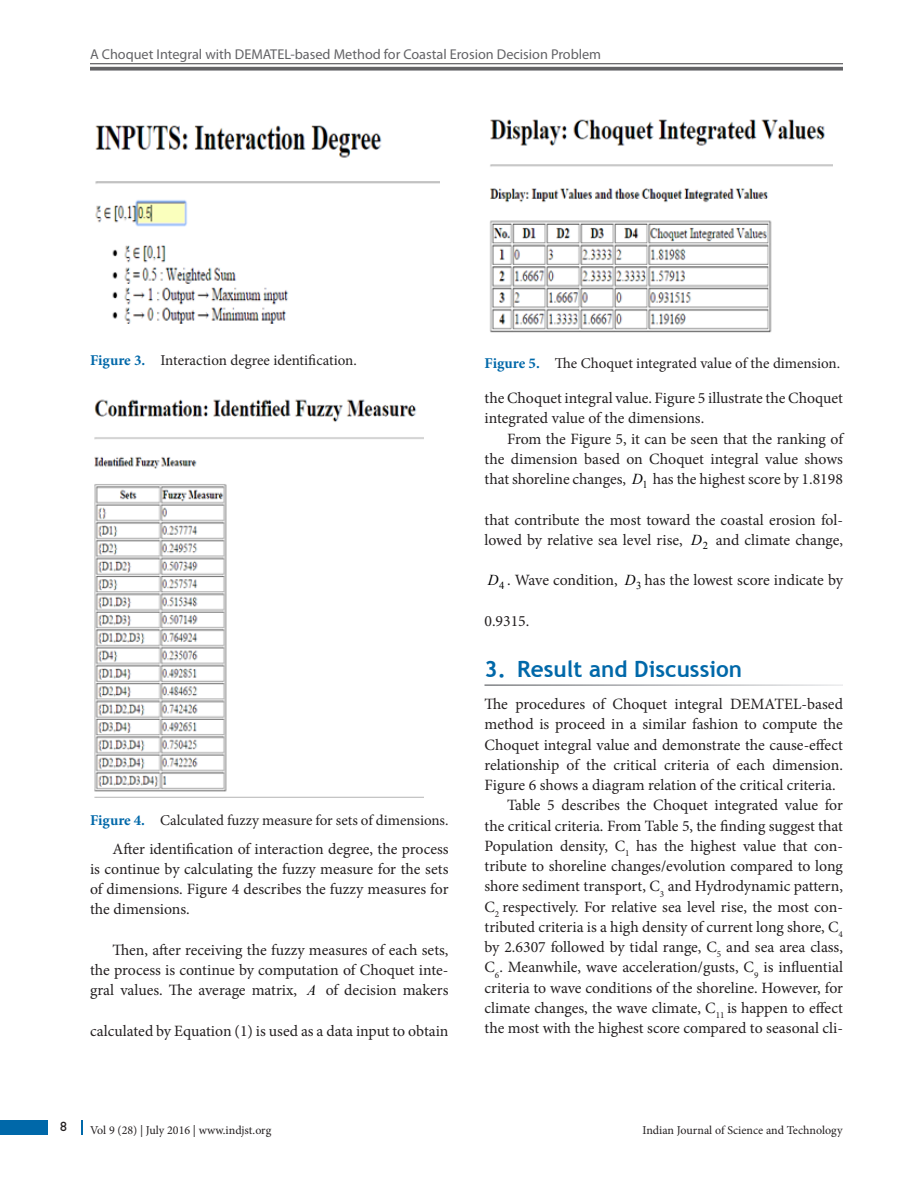
<style>
.page{position:relative;width:918px;height:1188px;background:#fff}
.page>*{position:absolute;margin:0;border:0;box-sizing:border-box;transform-origin:0 0}
.t1{font:700 22.5px "Trebuchet MS";color:#0068a9}
.Text_Ind{font:15.75px/20.2px "Minion Pro";color:#231f20;text-align:justify}
.Text{font:15.75px/20.2px "Minion Pro";color:#231f20;text-align:justify}
.t2{font:italic 15.15px "Times New Roman";color:#000}
.Fig_cap{font:15px "Minion Pro";color:#231f20}
.t3{font:italic 14.85px "Times New Roman";color:#000}
.t4{font:14.25px "Myriad Pro";color:#636366}
.t5{font:13.5px "Gill Sans";color:#231f20}
.t6{font:12px "Minion Pro";color:#231f20}
.s1{font-weight:700;color:#0068a9}
.s2{font-family:"Times New Roman";font-style:italic;font-size:15.15px;color:#000}
</style>
<div class="page">
<hr style="left:90px;top:63px;width:753px;height:1px;background:#636366">
<svg style="left:90px;top:67px;width:753px;height:4px;fill:#636366"></svg>
<div style="left:0;top:1120px;width:47px;height:15px;background:#0068a9"></div>
<svg style="left:81px;top:1120px;width:1px;height:15px"></svg>
<img style="left:95px;top:125px;width:345px;height:199px">
<img style="left:94px;top:399px;width:330px;height:399px">
<img style="left:489px;top:119px;width:343px;height:214px">
<p class="t4" style="left:90px;top:46px;width:513px">A Choquet Integral with DEMATEL-based Method for Coastal Erosion Decision Problem</p>
<p class="Fig_cap" style="left:90px;top:350px;width:268px"><span class="s1">Figure 3.</span> Interaction degree identification.</p>
<p class="Fig_cap" style="left:90px;top:810px;width:360px"><span class="s1">Figure 4.</span> Calculated fuzzy measure for sets of dimensions.</p>
<p class="Text_Ind" style="left:90px;top:839px;width:360px;text-indent:22px">After identification of interaction degree, the process is continue by calculating the fuzzy measure for the sets of dimensions. Figure 4 describes the fuzzy measures for the dimensions.</p>
<p class="Text_Ind" style="left:90px;top:940px;width:360px;text-indent:22px">Then, after receiving the fuzzy measures of each sets, the process is continue by computation of Choquet inte&shy;gral values. The average matrix,</p>
<p class="t3" style="left:307px;top:980px;width:11px">A</p>
<p class="Text_Ind" style="left:326px;top:980px;width:124px">of decision makers</p>
<p class="Text_Ind" style="left:90px;top:1021px;width:360px">calculated by Equation (1) is used as a data input to obtain</p>
<p class="Fig_cap" style="left:484px;top:353px;width:357px"><span class="s1">Figure 5.</span> The Choquet integrated value of the dimension.</p>
<p class="Text_Ind" style="left:484px;top:388px;width:360px">the Choquet integral value. Figure 5 illustrate the Choquet integrated value of the dimensions.</p>
<p class="Text_Ind" style="left:484px;top:429px;width:360px;text-indent:22px">From the Figure 5, it can be seen that the ranking of the dimension based on Choquet integral value shows that shoreline changes, <span class="s2">D</span><sub>1</sub> has the highest score by 1.8198</p>
<p class="Text_Ind" style="left:484px;top:510px;width:360px">that contribute the most toward the coastal erosion fol&shy;lowed by relative sea level rise,</p>
<p class="t2" style="left:691px;top:529px;width:18px">D<sub>2</sub></p>
<p class="Text_Ind" style="left:716px;top:530px;width:129px">and climate change,</p>
<p class="Text_Ind" style="left:488px;top:570px;width:131px"><span class="s2">D</span><sub>4</sub> . Wave condition,</p>
<p class="Text_Ind" style="left:625px;top:570px;width:220px"><span class="s2">D</span><sub>3</sub> has the lowest score indicate by</p>
<p class="Text_Ind" style="left:484px;top:611px;width:46px">0.9315.</p>
<h1 class="t1" style="left:484px;top:655px;width:259px">3. Result and Discussion</h1>
<p class="Text" style="left:484px;top:694px;width:360px">The procedures of Choquet integral DEMATEL-based method is proceed in a similar fashion to compute the Choquet integral value and demonstrate the cause-effect relationship of the critical criteria of each dimension.<br>Figure 6 shows a diagram relation of the critical criteria.</p>
<p class="Text_Ind" style="left:484px;top:795px;width:360px;text-indent:22px">Table 5 describes the Choquet integrated value for the critical criteria. From Table 5, the finding suggest that Population density, C<sub>1</sub> has the highest value that con&shy;tribute to shoreline changes/evolution compared to long shore sediment transport, C<sub>3</sub> and Hydrodynamic pattern, C<sub>2</sub> respectively. For relative sea level rise, the most con&shy;tributed criteria is a high density of current long shore, C<sub>4 </sub>by 2.6307 followed by tidal range, C<sub>5</sub> and sea area class, C<sub>6</sub>. Meanwhile, wave acceleration/gusts, C<sub>9</sub> is influential criteria to wave conditions of the shoreline. However, for climate changes, the wave climate, C<sub>11</sub> is happen to effect the most with the highest score compared to seasonal cli-</p>
<p class="t5" style="left:60px;top:1119px;width:8px">8</p>
<p class="t6" style="left:90px;top:1123px;width:183px">Vol 9 (28) | July 2016 | www.indjst.org</p>
<p class="t6" style="left:642px;top:1123px;width:202px">Indian Journal of Science and Technology</p>
</div>
